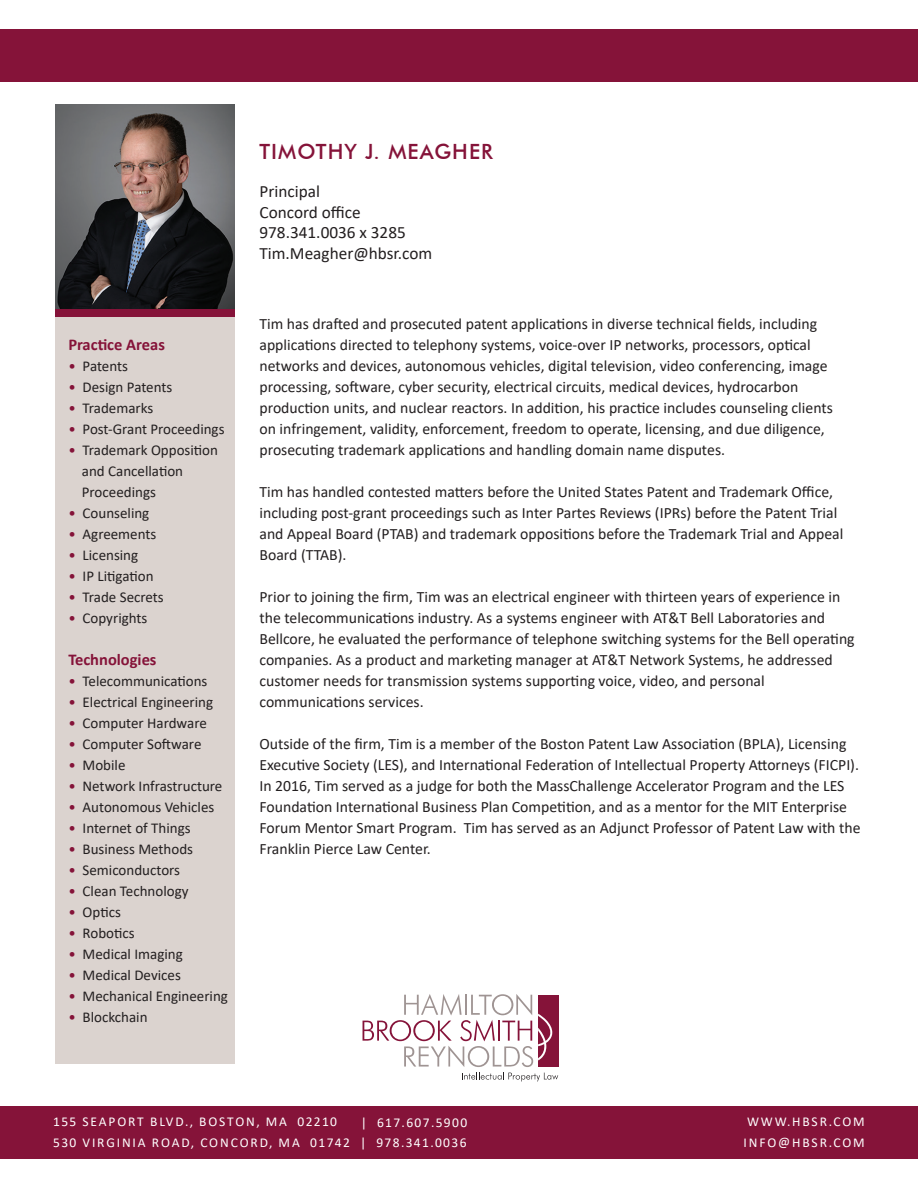
<style>
.page{position:relative;width:918px;height:1188px;background:#fff}
.page>*{position:absolute;margin:0;border:0;box-sizing:border-box;transform-origin:0 0}
.t1{font:500 21px "Futura BT";letter-spacing:.05em;color:#851339}
.t2{font:17.25px "Calibri";color:#231f20}
.t3{font:700 16.5px "Calibri";color:#851339}
.t4{font:15.75px/21px "Calibri";color:#231f20}
.t5{font:15px/21px "Calibri";color:#231f20}
.t6{font:13.5px "Calibri";letter-spacing:.13em;color:#fff}
.t7{font:13.5px "Calibri";letter-spacing:.1em;color:#fff}
.s1{color:#851339}
</style>
<div class="page">
<svg style="left:363px;top:994px;width:195px;height:87px"></svg>
<div style="left:0;top:29px;width:918px;height:52px;background:#851339"></div>
<div style="left:0;top:1107px;width:918px;height:52px;background:#851339"></div>
<img style="left:55px;top:104px;width:180px;height:205px">
<div style="left:55px;top:317px;width:180px;height:747px;background:#dbd3cf"></div>
<div style="left:55px;top:309px;width:180px;height:8px;background:#851339"></div>
<p class="t1" style="left:260px;top:139px;width:235px">TIMOTHY J. MEAGHER</p>
<p class="t3" style="left:68px;top:333px;width:98px">Practice Areas</p>
<p class="t5" style="left:68px;top:355px;width:61px"><span class="s1">•</span> Patents</p>
<p class="t5" style="left:68px;top:376px;width:106px"><span class="s1">•</span> Design Patents</p>
<p class="t5" style="left:68px;top:397px;width:87px"><span class="s1">•</span> Trademarks</p>
<p class="t5" style="left:68px;top:418px;width:158px"><span class="s1">•</span> Post-Grant Proceedings</p>
<p class="t5" style="left:82px;top:439px;width:138px;text-indent:-14px"><span class="s1">•</span> Trademark Opposition and Cancellation<br>Proceedings</p>
<p class="t5" style="left:68px;top:502px;width:83px"><span class="s1">•</span> Counseling</p>
<p class="t5" style="left:68px;top:523px;width:90px"><span class="s1">•</span> Agreements</p>
<p class="t5" style="left:68px;top:544px;width:71px"><span class="s1">•</span> Licensing</p>
<p class="t5" style="left:68px;top:565px;width:87px"><span class="s1">•</span> IP Litigation</p>
<p class="t5" style="left:68px;top:586px;width:97px"><span class="s1">•</span> Trade Secrets</p>
<p class="t5" style="left:68px;top:607px;width:81px"><span class="s1">•</span> Copyrights</p>
<p class="t3" style="left:68px;top:648px;width:90px">Technologies</p>
<p class="t5" style="left:68px;top:670px;width:141px"><span class="s1">•</span> Telecommunications</p>
<p class="t5" style="left:68px;top:691px;width:146px"><span class="s1">•</span> Electrical Engineering</p>
<p class="t5" style="left:68px;top:712px;width:140px"><span class="s1">•</span> Computer Hardware</p>
<p class="t5" style="left:68px;top:733px;width:135px"><span class="s1">•</span> Computer Software</p>
<p class="t5" style="left:68px;top:754px;width:59px"><span class="s1">•</span> Mobile</p>
<p class="t5" style="left:68px;top:775px;width:156px"><span class="s1">•</span> Network Infrastructure</p>
<p class="t5" style="left:68px;top:796px;width:148px"><span class="s1">•</span> Autonomous Vehicles</p>
<p class="t5" style="left:68px;top:817px;width:124px"><span class="s1">•</span> Internet of Things</p>
<p class="t5" style="left:68px;top:838px;width:126px"><span class="s1">•</span> Business Methods</p>
<p class="t5" style="left:68px;top:859px;width:113px"><span class="s1">•</span> Semiconductors</p>
<p class="t5" style="left:68px;top:880px;width:122px"><span class="s1">•</span> Clean Technology</p>
<p class="t5" style="left:68px;top:901px;width:54px"><span class="s1">•</span> Optics</p>
<p class="t5" style="left:68px;top:922px;width:68px"><span class="s1">•</span> Robotics</p>
<p class="t5" style="left:68px;top:943px;width:116px"><span class="s1">•</span> Medical Imaging</p>
<p class="t5" style="left:68px;top:964px;width:114px"><span class="s1">•</span> Medical Devices</p>
<p class="t5" style="left:68px;top:985px;width:161px"><span class="s1">•</span> Mechanical Engineering</p>
<p class="t5" style="left:68px;top:1006px;width:81px"><span class="s1">•</span> Blockchain</p>
<p class="t2" style="left:260px;top:179px;width:62px">Principal</p>
<p class="t2" style="left:260px;top:200px;width:103px">Concord office</p>
<p class="t2" style="left:260px;top:221px;width:148px">978.341.0036 x 3285</p>
<p class="t2" style="left:260px;top:241px;width:174px">Tim.Meagher@hbsr.com</p>
<p class="t4" style="left:260px;top:313px;width:575px">Tim has drafted and prosecuted patent applications in diverse technical fields, including applications directed to telephony systems, voice-over IP networks, processors, optical networks and devices, autonomous vehicles, digital television, video conferencing, image processing, software, cyber security, electrical circuits, medical devices, hydrocarbon production units, and nuclear reactors. In addition, his practice includes counseling clients on infringement, validity, enforcement, freedom to operate, licensing, and due diligence, prosecuting trademark applications and handling domain name disputes.</p>
<p class="t4" style="left:260px;top:481px;width:575px">Tim has handled contested matters before the United States Patent and Trademark Office,</p>
<p class="t4" style="left:260px;top:502px;width:585px">including post-grant proceedings such as Inter Partes Reviews (IPRs) before the Patent Trial and Appeal Board (PTAB) and trademark oppositions before the Trademark Trial and Appeal<br>Board (TTAB).</p>
<p class="t4" style="left:260px;top:586px;width:597px">Prior to joining the firm, Tim was an electrical engineer with thirteen years of experience in the telecommunications industry. As a systems engineer with AT&amp;T Bell Laboratories and Bellcore, he evaluated the performance of telephone switching systems for the Bell operating companies. As a product and marketing manager at AT&amp;T Network Systems, he addressed customer needs for transmission systems supporting voice, video, and personal communications services.</p>
<p class="t4" style="left:260px;top:733px;width:603px">Outside of the firm, Tim is a member of the Boston Patent Law Association (BPLA), Licensing Executive Society (LES), and International Federation of Intellectual Property Attorneys (FICPI).<br>In 2016, Tim served as a judge for both the MassChallenge Accelerator Program and the LES Foundation International Business Plan Competition, and as a mentor for the MIT Enterprise Forum Mentor Smart Program. Tim has served as an Adjunct Professor of Patent Law with the Franklin Pierce Law Center.</p>
<p class="t7" style="left:361px;top:1113px;width:108px">| 617.607.5900</p>
<p class="t6" style="left:53px;top:1112px;width:285px">155 SEAPORT BLVD., BOSTON, MA 02210</p>
<p class="t6" style="left:53px;top:1133px;width:415px">530 VIRGINIA ROAD, CONCORD, MA 01742 | 978.341.0036</p>
<p class="t6" style="left:747px;top:1112px;width:119px">WWW.HBSR.COM</p>
<p class="t6" style="left:744px;top:1133px;width:123px">INFO@HBSR.COM</p>
</div>
